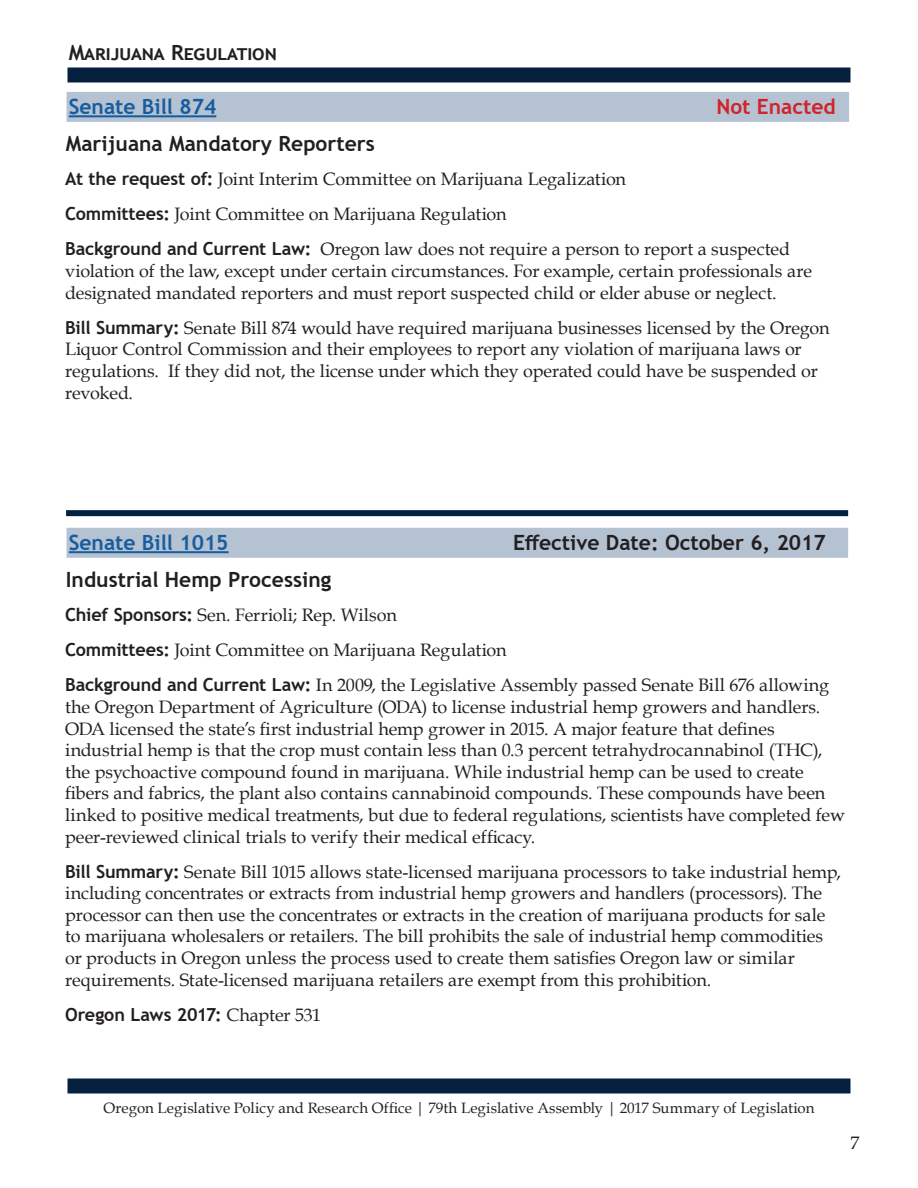
<style>
.page{position:relative;width:918px;height:1188px;background:#fff}
.page>*{position:absolute;margin:0;border:0;box-sizing:border-box;transform-origin:0 0}
.t1{font:700 21px "Trebuchet MS";color:#231f20}
.t2{font:700 21px "Trebuchet MS";color:#175d9e}
.t3{font:700 21px "Trebuchet MS";color:#d1232a}
.t4{font:18px/21.6px "Book Antiqua";color:#231f20}
.t5{font:700 18px "Trebuchet MS";letter-spacing:-.005em;color:#231f20}
.t6{font:15px "Book Antiqua";letter-spacing:.005em;color:#231f20}
.s1{font-family:"Trebuchet MS";font-weight:700}
.s2{font-family:"Book Antiqua";font-weight:400}
</style>
<div class="page">
<div style="left:68px;top:68px;width:782px;height:14px;background:#06213f"></div>
<div style="left:68px;top:1078px;width:782px;height:16px;background:#06213f"></div>
<div style="left:67px;top:92px;width:782px;height:30px;background:#b5c2d2"></div>
<hr style="left:69px;top:115px;width:147px;height:2px;background:#175d9e">
<div style="left:67px;top:528px;width:781px;height:30px;background:#b5c2d2"></div>
<hr style="left:69px;top:551px;width:160px;height:2px;background:#175d9e">
<div style="left:66px;top:510px;width:782px;height:6px;background:#002141"></div>
<p class="t1" style="left:69px;top:39px;width:210px">Marijuana Regulation</p>
<p class="t2" style="left:69px;top:93px;width:149px">Senate Bill 874</p>
<p class="t3" style="left:716px;top:93px;width:121px">Not Enacted</p>
<p class="t1" style="left:66px;top:130px;width:311px">Marijuana Mandatory Reporters</p>
<p class="t4" style="left:65px;top:161px;width:727px;line-height:35.1px"><span class="s1">At the request of:</span> Joint Interim Committee on Marijuana Legalization<br><span class="s1">Committees:</span> Joint Committee on Marijuana Regulation<br><span class="s1">Background and Current Law:</span> Oregon law does not require a person to report a suspected</p>
<p class="t4" style="left:65px;top:260px;width:748px">violation of the law, except under certain circumstances. For example, certain professionals are designated mandated reporters and must report suspected child or elder abuse or neglect.</p>
<p class="t4" style="left:65px;top:316px;width:766px"><span class="s1">Bill Summary:</span> Senate Bill 874 would have required marijuana businesses licensed by the Oregon Liquor Control Commission and their employees to report any violation of marijuana laws or regulations. If they did not, the license under which they operated could have be suspended or revoked.</p>
<p class="t2" style="left:69px;top:529px;width:161px">Senate Bill 1015</p>
<p class="t1" style="left:513px;top:529px;width:314px">Effective Date: October 6, 2017</p>
<p class="t1" style="left:66px;top:566px;width:267px">Industrial Hemp Processing</p>
<p class="t4" style="left:65px;top:597px;width:766px;line-height:35.1px"><span class="s1">Chief Sponsors:</span> Sen. Ferrioli; Rep. Wilson<br><span class="s1">Committees:</span> Joint Committee on Marijuana Regulation<br><span class="s1">Background and Current Law:</span> In 2009, the Legislative Assembly passed Senate Bill 676 allowing</p>
<p class="t4" style="left:65px;top:696px;width:781px">the Oregon Department of Agriculture (ODA) to license industrial hemp growers and handlers.<br>ODA licensed the state’s first industrial hemp grower in 2015. A major feature that defines industrial hemp is that the crop must contain less than 0.3 percent tetrahydrocannabinol (THC), the psychoactive compound found in marijuana. While industrial hemp can be used to create fibers and fabrics, the plant also contains cannabinoid compounds. These compounds have been linked to positive medical treatments, but due to federal regulations, scientists have completed few peer-reviewed clinical trials to verify their medical efficacy.</p>
<p class="t4" style="left:65px;top:860px;width:777px"><span class="s1">Bill Summary:</span> Senate Bill 1015 allows state-licensed marijuana processors to take industrial hemp, including concentrates or extracts from industrial hemp growers and handlers (processors). The processor can then use the concentrates or extracts in the creation of marijuana products for sale to marijuana wholesalers or retailers. The bill prohibits the sale of industrial hemp commodities or products in Oregon unless the process used to create them satisfies Oregon law or similar requirements. State-licensed marijuana retailers are exempt from this prohibition.</p>
<p class="t5" style="left:65px;top:1003px;width:258px">Oregon Laws 2017: <span class="s2">Chapter 531</span></p>
<p class="t6" style="left:104px;top:1097px;width:712px">Oregon Legislative Policy and Research Office | 79th Legislative Assembly | 2017 Summary of Legislation</p>
<p class="t4" style="left:850px;top:1131px;width:10px">7</p>
</div>
